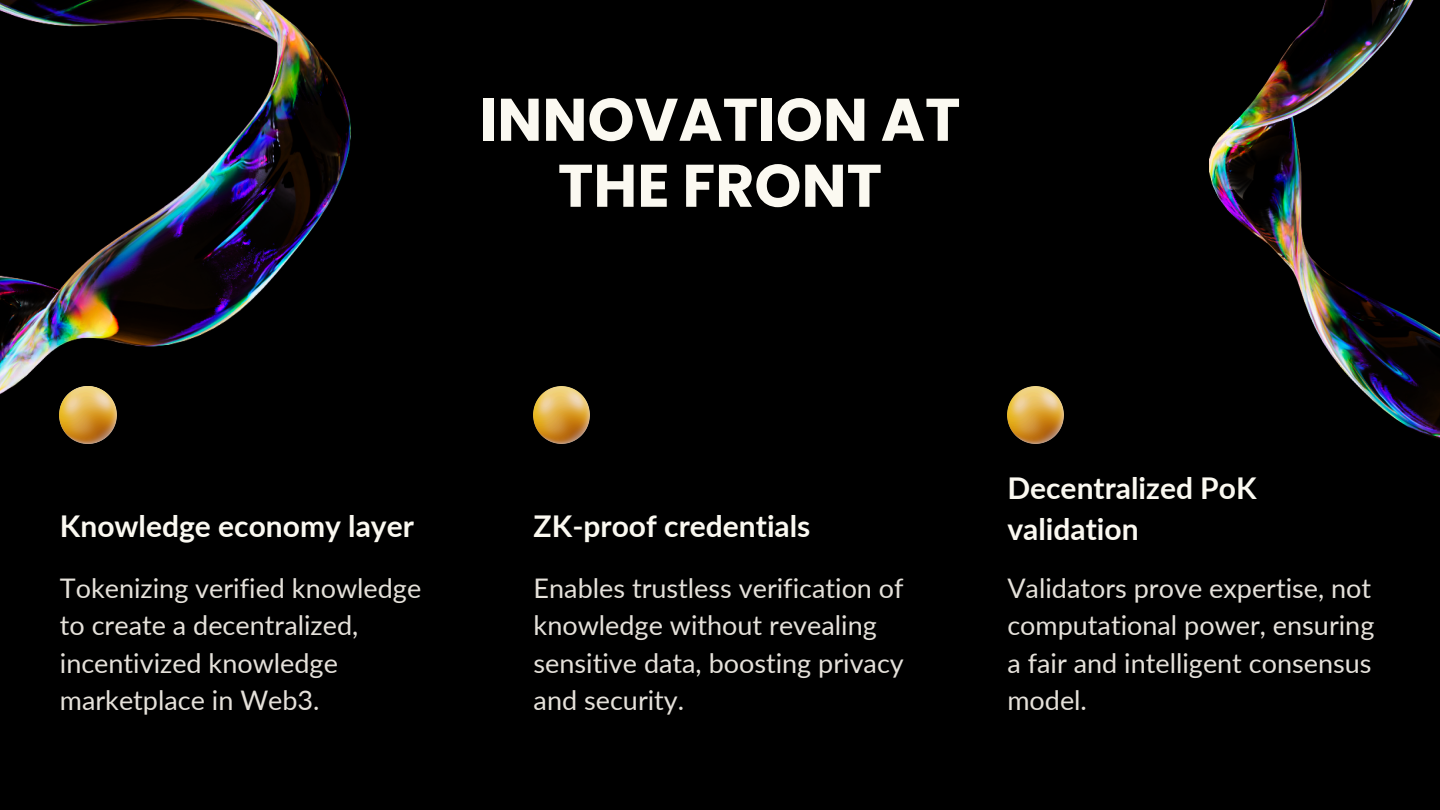
<style>
.page{position:relative;width:1440px;height:810px;background:#000}
.page>*{position:absolute;margin:0;border:0;box-sizing:border-box;transform-origin:0 0}
.t1{font:700 60px/66px "Poppins";color:#fbf9f1;text-align:center}
.t2{font:700 30px/41.2px "Lato";color:#fbf9f1}
.t3{font:27px/37.5px "Lato";color:#e5e1da}
</style>
<div class="page">
<img style="left:0;top:0;width:350px;height:395px">
<img style="left:1210px;top:0;width:230px;height:439px">
<img style="left:60px;top:387px;width:56px;height:57px">
<img style="left:534px;top:387px;width:56px;height:57px">
<img style="left:1007px;top:387px;width:57px;height:57px">
<p class="t1" style="left:480px;top:87px;width:482px">INNOVATION AT<br>THE FRONT</p>
<p class="t2" style="left:60px;top:505px;width:356px">Knowledge economy layer</p>
<p class="t3" style="left:60px;top:569px;width:363px">Tokenizing verified knowledge to create a decentralized, incentivized knowledge marketplace in Web3.</p>
<h2 class="t2" style="left:534px;top:505px;width:278px">ZK-proof credentials</h2>
<p class="t3" style="left:534px;top:569px;width:372px">Enables trustless verification of knowledge without revealing sensitive data, boosting privacy and security.</p>
<h1 class="t2" style="left:1007px;top:467px;width:251px">Decentralized PoK validation</h1>
<p class="t3" style="left:1007px;top:569px;width:369px;text-align:justify">Validators prove expertise, not computational power, ensuring a fair and intelligent consensus model.</p>
</div>
